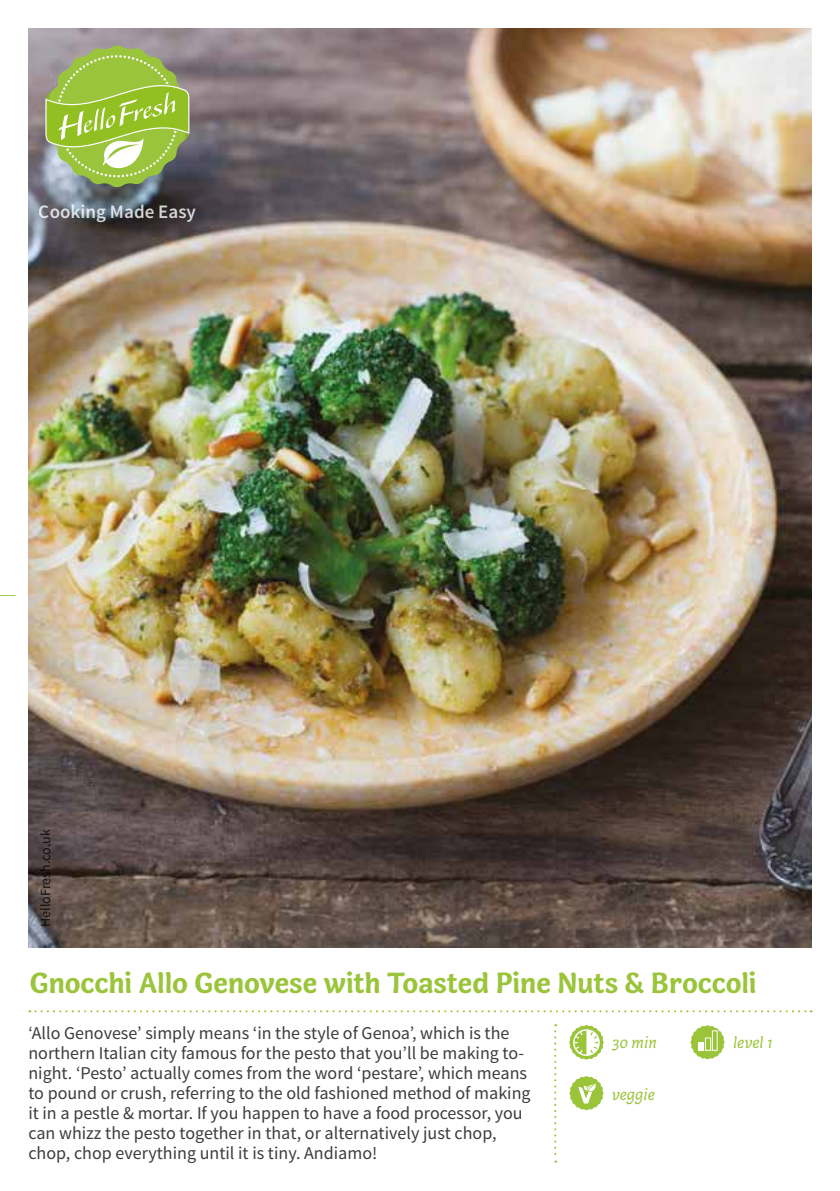
<style>
.page{position:relative;width:840px;height:1191px;background:#fff}
.page>*{position:absolute;margin:0;border:0;box-sizing:border-box;transform-origin:0 0}
.t1{font:700 30px "Capucine Basic";letter-spacing:-.005em;color:#9ac43a}
.t2{font:600 19px "Source Sans Pro";color:#fff}
.t3{font:18px/20px "Source Sans Pro";color:#3c3c3b}
.t4{font:italic 17px "Capucine Basic";color:#9ac43a}
.t5{font:14px "Source Sans Pro";color:#000}
</style>
<div class="page">
<img style="left:28px;top:28px;width:783px;height:919px">
<svg style="left:45px;top:45px;width:144px;height:142px"></svg>
<svg style="left:0;top:595px;width:15px;height:1px"></svg>
<svg style="left:554px;top:1024px;width:2px;height:138px"></svg>
<svg style="left:29px;top:1010px;width:782px;height:2px"></svg>
<svg style="left:569px;top:1076px;width:34px;height:34px"></svg>
<svg style="left:569px;top:1025px;width:34px;height:34px"></svg>
<svg style="left:690px;top:1025px;width:34px;height:34px"></svg>
<div style="left:704px;top:1037px;width:6px;height:13px;border:1px solid #fff"></div>
<div style="left:711px;top:1030px;width:6px;height:20px;border:1px solid #fff"></div>
<p class="t2" style="left:39px;top:200px;width:159px">Cooking Made Easy</p>
<p class="t5" style="left:37px;top:926px;width:99px;rotate:-90deg">HelloFresh.co.uk</p>
<h1 class="t1" style="left:30px;top:959px;width:728px">Gnocchi Allo Genovese with Toasted Pine Nuts &amp; Broccoli</h1>
<p class="t3" style="left:28px;top:1022px;width:503px">‘Allo Genovese’ simply means ‘in the style of Genoa’, which is the northern Italian city famous for the pesto that you’ll be making to&shy;night. ‘Pesto’ actually comes from the word ‘pestare’, which means to pound or crush, referring to the old fashioned method of making it in a pestle &amp; mortar. If you happen to have a food processor, you can whizz the pesto together in that, or alternatively just chop, chop, chop everything until it is tiny. Andiamo!</p>
<p class="t4" style="left:611px;top:1030px;width:46px">30 min</p>
<p class="t4" style="left:732px;top:1030px;width:41px">level 1</p>
<p class="t4" style="left:611px;top:1081px;width:44px">veggie</p>
</div>
